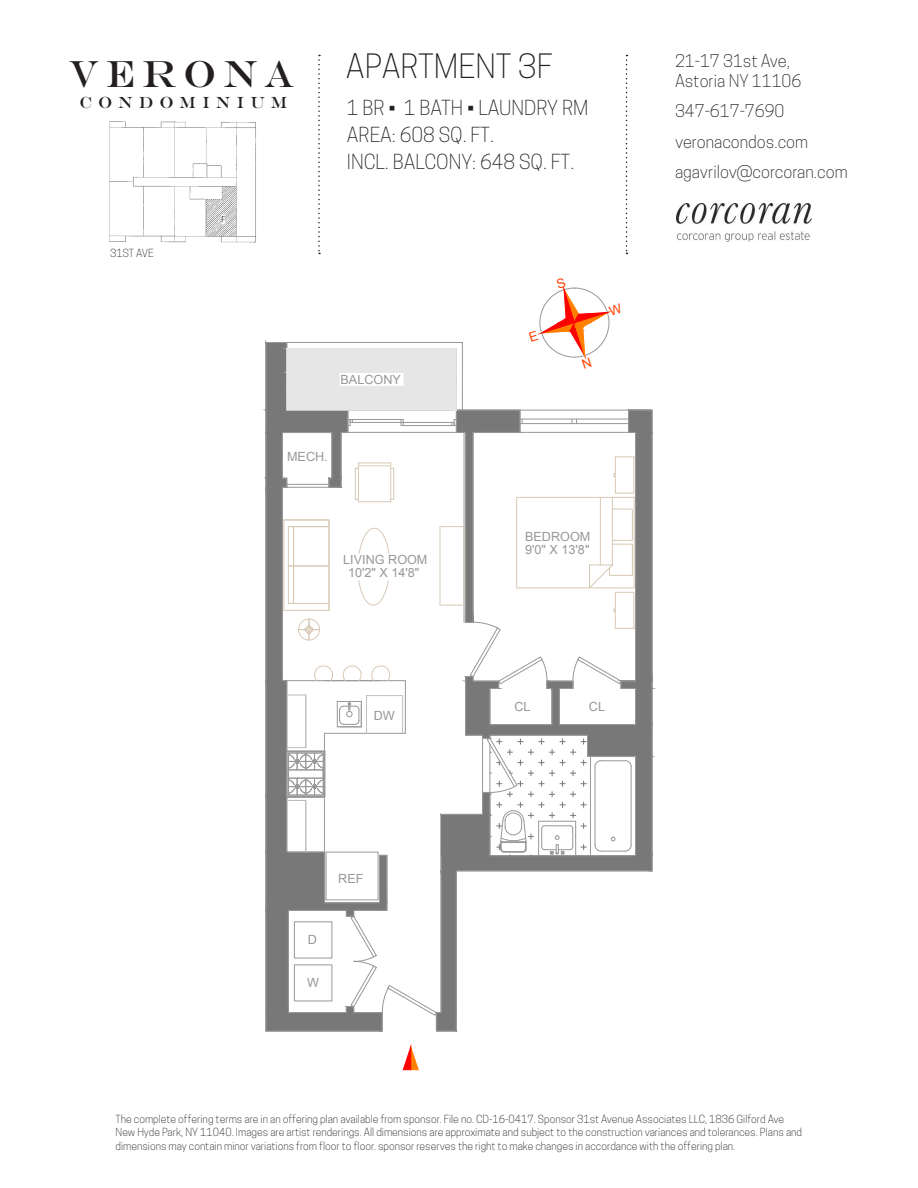
<style>
.page{position:relative;width:918px;height:1188px;background:#fff}
.page>*{position:absolute;margin:0;border:0;box-sizing:border-box;transform-origin:0 0}
.t1{font:37.8px "Engravers";letter-spacing:.2em;color:#231f20;scale:.92 1}
.t2{font:300 31.5px "Cooper Hewitt";color:#231f20}
.t3{font:300 19.5px "Cooper Hewitt";color:#231f20}
.t4{font:300 16.5px/19.8px "Cooper Hewitt";color:#231f20}
.t5{font:16.2px "Engravers";letter-spacing:.4em;color:#231f20;scale:.92 1}
.t6{font:12.6px/12.8px "Arial";color:#989898}
.t7{font:300 10.5px/13.5px "Cooper Hewitt";color:#231f20}
</style>
<div class="page">
<img style="left:109px;top:121px;width:147px;height:122px">
<svg style="left:403px;top:1046px;width:16px;height:24px"></svg>
<img style="left:677px;top:203px;width:135px;height:39px">
<svg style="left:318px;top:55px;width:2px;height:199px"></svg>
<svg style="left:626px;top:55px;width:2px;height:199px"></svg>
<svg style="left:265px;top:286px;width:388px;height:746px"></svg>
<p class="t1" style="left:69px;top:52px;width:247px">VERONA</p>
<p class="t5" style="left:79px;top:93px;width:228px">CONDOMINIUM</p>
<p class="t7" style="left:110px;top:246px;width:45px">31ST AVE</p>
<p class="t2" style="left:346px;top:47px;width:208px">APARTMENT 3F</p>
<p class="t3" style="left:347px;top:96px;width:243px">1 BR • 1 BATH • LAUNDRY RM</p>
<p class="t3" style="left:347px;top:123px;width:149px">AREA: 608 SQ. FT.</p>
<p class="t3" style="left:347px;top:150px;width:229px">INCL. BALCONY: 648 SQ. FT.</p>
<p class="t6" style="left:341px;top:373px;width:62px">BALCONY</p>
<p class="t6" style="left:287px;top:450px;width:42px">MECH.</p>
<p class="t6" style="left:343px;top:554px;width:86px;text-align:center">LIVING ROOM<br>10'2" X 14'8"</p>
<p class="t6" style="left:525px;top:530px;width:67px">BEDROOM<br>9'0" X 13'8"</p>
<p class="t6" style="left:374px;top:709px;width:23px">DW</p>
<p class="t6" style="left:514px;top:700px;width:18px">CL</p>
<p class="t6" style="left:589px;top:700px;width:18px">CL</p>
<p class="t6" style="left:338px;top:872px;width:27px">REF</p>
<p class="t6" style="left:308px;top:933px;width:11px">D</p>
<p class="t6" style="left:307px;top:976px;width:13px">W</p>
<p class="t4" style="left:675px;top:51px;width:128px">21-17 31st Ave,<br>Astoria NY 11106</p>
<p class="t4" style="left:675px;top:101px;width:111px">347-617-7690</p>
<p class="t4" style="left:675px;top:132px;width:135px">veronacondos.com</p>
<p class="t4" style="left:675px;top:162px;width:174px">agavrilov@corcoran.com</p>
<p class="t7" style="left:116px;top:1112px;width:688px">The complete offering terms are in an offering plan available from sponsor. File no. CD-16-0417. Sponsor 31st Avenue Associates LLC, 1836 Gilford Ave<br>New Hyde Park, NY 11040. Images are artist renderings. All dimensions are approximate and subject to the construction variances and tolerances. Plans and dimensions may contain minor variations from floor to floor. sponsor reserves the right to make changes in accordance with the offering plan.</p>
</div>
